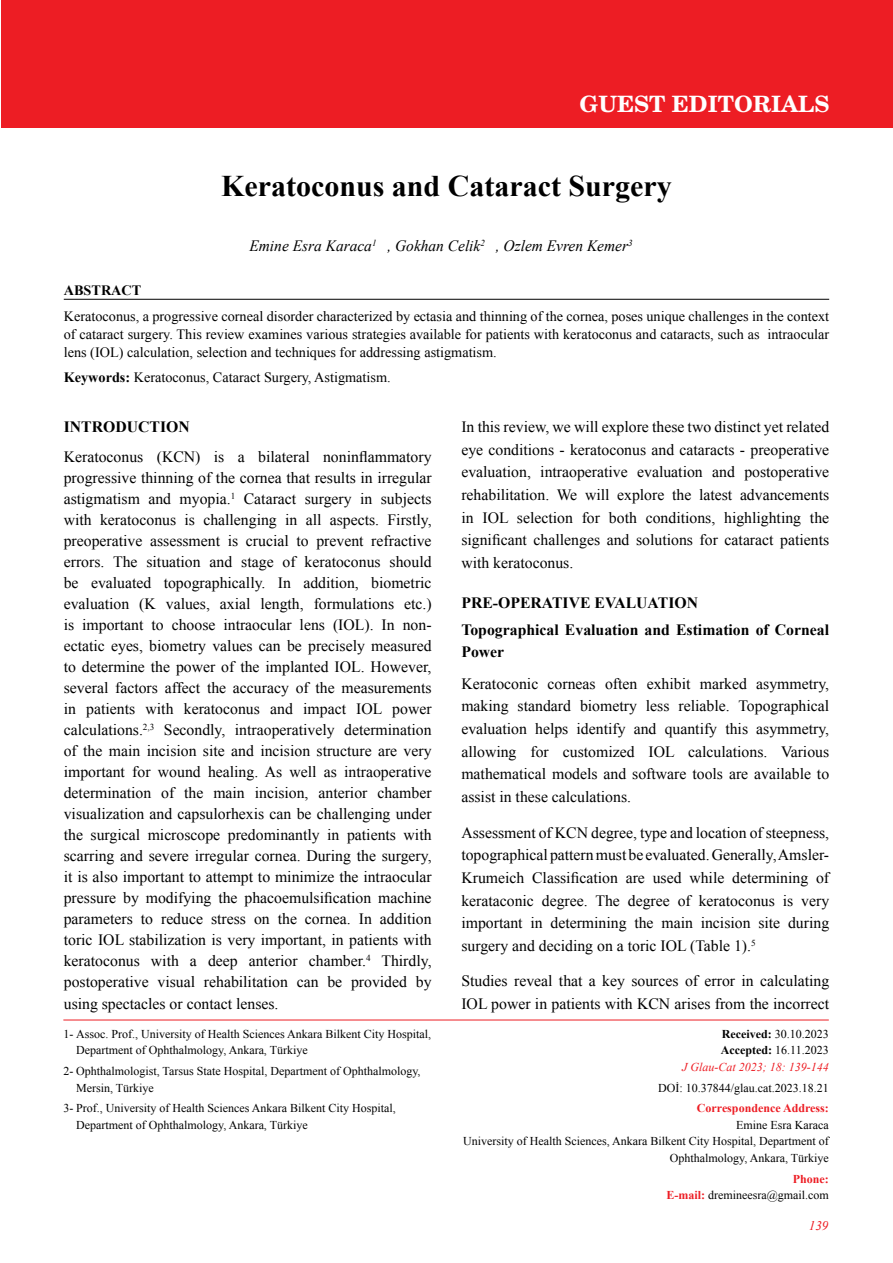
<style>
.page{position:relative;width:893px;height:1263px;background:#fff}
.page>*{position:absolute;margin:0;border:0;box-sizing:border-box;transform-origin:0 0}
.t1{font:700 30px "Times New Roman";color:#000}
.t2{font:700 22.5px "Te X Gyre Schola";color:#fff}
.t3{font:15.75px/21px "Times New Roman";color:#000;text-align:justify}
.t4{font:700 15.75px/27px "Times New Roman";color:#000}
.t5{font:italic 15.75px "Times New Roman";color:#000}
.t6{font:14.25px/18px "Times New Roman";color:#000;text-align:justify}
.t7{font:700 14.25px "Times New Roman";color:#000}
.t8{font:italic 13.2px "Times New Roman";color:#ed1d24}
.t9{font:12px/16.5px "Times New Roman";color:#000}
.t10{font:italic 12px/16.5px "Times New Roman";color:#ed1d24;text-align:right}
.t11{font:700 12px "Times New Roman";color:#ed1d24}
.s1{font-weight:700}
.s2{font-weight:700;font-style:normal;color:#000}
.s3{font-style:normal;color:#000}
.s4{font-weight:700;color:#ed1d24}
</style>
<div class="page">
<div style="left:1px;top:0;width:892px;height:128px;background:#ed1d24"></div>
<hr style="left:63px;top:1020px;width:766px;height:1px;background:#ed1d24">
<hr style="left:64px;top:299px;width:765px;height:1px;background:#000">
<h2 class="t2" style="left:580px;top:85px;width:251px">GUEST EDITORIALS</h2>
<h1 class="t1" style="left:221px;top:165px;width:452px">Keratoconus and Cataract Surgery</h1>
<p class="t5" style="left:249px;top:235px;width:385px">Emine Esra Karaca<sup>1</sup> , Gokhan Celik<sup>2</sup> , Ozlem Evren Kemer<sup>3</sup></p>
<p class="t7" style="left:64px;top:280px;width:79px">ABSTRACT</p>
<p class="t6" style="left:64px;top:307px;width:767px">Keratoconus, a progressive corneal disorder characterized by ectasia and thinning of the cornea, poses unique challenges in the context of cataract surgery. This review examines various strategies available for patients with keratoconus and cataracts, such as intraocular lens (IOL) calculation, selection and techniques for addressing astigmatism.</p>
<p class="t6" style="left:64px;top:368px;width:328px"><span class="s1">Keywords:</span> Keratoconus, Cataract Surgery, Astigmatism.</p>
<p class="t4" style="left:64px;top:413px;width:127px">INTRODUCTION</p>
<p class="t3" style="left:64px;top:446px;width:369px">Keratoconus (KCN) is a bilateral noninflammatory progressive thinning of the cornea that results in irregular astigmatism and myopia.<sup>1</sup> Cataract surgery in subjects with keratoconus is challenging in all aspects. Firstly, preoperative assessment is crucial to prevent refractive errors. The situation and stage of keratoconus should be evaluated topographically. In addition, biometric evaluation (K values, axial length, formulations etc.) is important to choose intraocular lens (IOL). In non&shy;ectatic eyes, biometry values can be precisely measured to determine the power of the implanted IOL. However, several factors affect the accuracy of the measurements in patients with keratoconus and impact IOL power calculations.<sup>2,3</sup> Secondly, intraoperatively determination of the main incision site and incision structure are very important for wound healing. As well as intraoperative determination of the main incision, anterior chamber visualization and capsulorhexis can be challenging under the surgical microscope predominantly in patients with scarring and severe irregular cornea. During the surgery, it is also important to attempt to minimize the intraocular pressure by modifying the phacoemulsification machine parameters to reduce stress on the cornea. In addition toric IOL stabilization is very important, in patients with keratoconus with a deep anterior chamber.<sup>4</sup> Thirdly, postoperative visual rehabilitation can be provided by using spectacles or contact lenses.</p>
<p class="t9" style="left:76px;top:1025px;width:356px;text-indent:-13px">1- Assoc. Prof., University of Health Sciences Ankara Bilkent City Hospital,<br>Department of Ophthalmology, Ankara, Türkiye</p>
<p class="t9" style="left:76px;top:1063px;width:346px;text-indent:-13px">2- Ophthalmologist, Tarsus State Hospital, Department of Ophthalmology,<br>Mersin, Türkiye</p>
<p class="t9" style="left:76px;top:1100px;width:321px;text-indent:-13px">3- Prof., University of Health Sciences Ankara Bilkent City Hospital,<br>Department of Ophthalmology, Ankara, Türkiye</p>
<p class="t3" style="left:461px;top:415px;width:369px;line-height:22.6px">In this review, we will explore these two distinct yet related eye conditions - keratoconus and cataracts - preoperative evaluation, intraoperative evaluation and postoperative rehabilitation. We will explore the latest advancements in IOL selection for both conditions, highlighting the significant challenges and solutions for cataract patients with keratoconus.</p>
<p class="t4" style="left:461px;top:589px;width:369px">PRE-OPERATIVE EVALUATION<br>Topographical Evaluation and Estimation of Corneal</p>
<p class="t4" style="left:461px;top:638px;width:44px">Power</p>
<p class="t3" style="left:461px;top:672px;width:369px;line-height:22.6px">Keratoconic corneas often exhibit marked asymmetry, making standard biometry less reliable. Topographical evaluation helps identify and quantify this asymmetry, allowing for customized IOL calculations. Various mathematical models and software tools are available to assist in these calculations.</p>
<p class="t3" style="left:461px;top:821px;width:369px;line-height:22.6px">Assessment of KCN degree, type and location of steepness, topographical pattern must be evaluated. Generally, Amsler-Krumeich Classification are used while determining of kerataconic degree. The degree of keratoconus is very important in determining the main incision site during surgery and deciding on a toric IOL (Table 1).<sup>5</sup></p>
<p class="t3" style="left:461px;top:969px;width:369px;line-height:22.6px">Studies reveal that a key sources of error in calculating<br>IOL power in patients with KCN arises from the incorrect</p>
<p class="t10" style="left:682px;top:1025px;width:148px"><span class="s2">Received:</span> <span class="s3">30.10.2023<br></span><span class="s2">Accepted:</span> <span class="s3">16.11.2023<br></span>J Glau-Cat 2023; 18: 139-144</p>
<p class="t9" style="left:658px;top:1079px;width:172px">DOİ: 10.37844/glau.cat.2023.18.21</p>
<p class="t11" style="left:697px;top:1100px;width:133px">Correspondence Address:</p>
<p class="t9" style="left:463px;top:1116px;width:367px;text-align:right">Emine Esra Karaca<br>University of Health Sciences, Ankara Bilkent City Hospital, Department of<br>Ophthalmology, Ankara, Türkiye</p>
<p class="t9" style="left:666px;top:1170px;width:164px;text-align:right"><span class="s4">Phone:<br>E-mail:</span> dremineesra@gmail.com</p>
<p class="t8" style="left:809px;top:1216px;width:21px">139</p>
</div>
